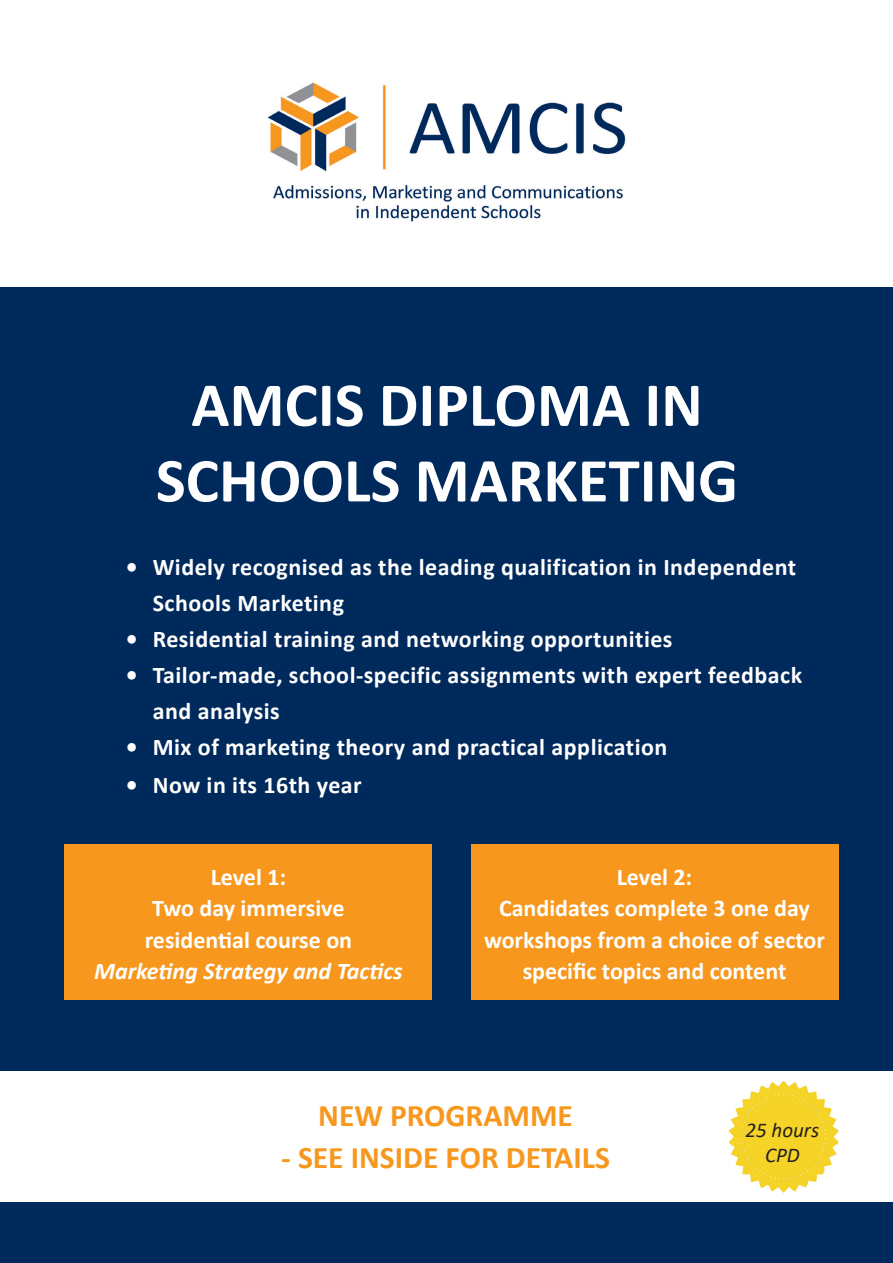
<style>
.page{position:relative;width:893px;height:1263px;background:#fff}
.page>*{position:absolute;margin:0;border:0;box-sizing:border-box;transform-origin:0 0}
.t1{font:700 63px "Calibri";color:#fff}
.t2{font:700 31.5px "Calibri";color:#f7971d}
.t3{font:700 24px/36px "Calibri";letter-spacing:.02em;color:#fff}
.t4{font:700 24px/31.5px "Calibri";color:#fff;text-align:center}
.t5{font:italic 700 24px "Calibri";color:#fff}
.t6{font:italic 21px "Calibri";color:#231f20}
</style>
<div class="page">
<div style="left:0;top:287px;width:893px;height:976px;background:#00295c"></div>
<img style="left:267px;top:82px;width:359px;height:140px">
<div style="left:65px;top:844px;width:367px;height:156px;background:#f7971d"></div>
<div style="left:0;top:1071px;width:893px;height:131px;background:#fff"></div>
<div style="left:471px;top:844px;width:367px;height:156px;background:#f7971d"></div>
<img style="left:728px;top:1080px;width:111px;height:113px">
<p class="t1" style="left:191px;top:360px;width:513px">AMCIS DIPLOMA IN</p>
<p class="t1" style="left:156px;top:436px;width:584px">SCHOOLS MARKETING</p>
<p class="t3" style="left:153px;top:548px;width:645px;text-indent:-27px">• Widely recognised as the leading qualification in Independent<br>Schools Marketing</p>
<p class="t3" style="left:126px;top:620px;width:548px">• Residential training and networking opportunities</p>
<p class="t3" style="left:153px;top:656px;width:651px;text-indent:-27px">• Tailor-made, school-specific assignments with expert feedback and analysis</p>
<p class="t3" style="left:126px;top:728px;width:543px">• Mix of marketing theory and practical application</p>
<p class="t3" style="left:126px;top:766px;width:238px">• Now in its 16th year</p>
<p class="t3" style="left:211px;top:858px;width:77px">Level 1:</p>
<p class="t4" style="left:152px;top:892px;width:194px">Two day immersive</p>
<p class="t4" style="left:145px;top:923px;width:209px">residential course on</p>
<p class="t5" style="left:94px;top:954px;width:310px">Marketing Strategy and Tactics</p>
<p class="t3" style="left:617px;top:858px;width:77px">Level 2:</p>
<p class="t4" style="left:484px;top:892px;width:342px">Candidates complete 3 one day workshops from a choice of sector specific topics and content</p>
<p class="t2" style="left:318px;top:1094px;width:256px">NEW PROGRAMME</p>
<p class="t2" style="left:281px;top:1136px;width:330px">- SEE INSIDE FOR DETAILS</p>
<p class="t6" style="left:745px;top:1116px;width:75px">25 hours</p>
<p class="t6" style="left:765px;top:1141px;width:36px">CPD</p>
</div>
